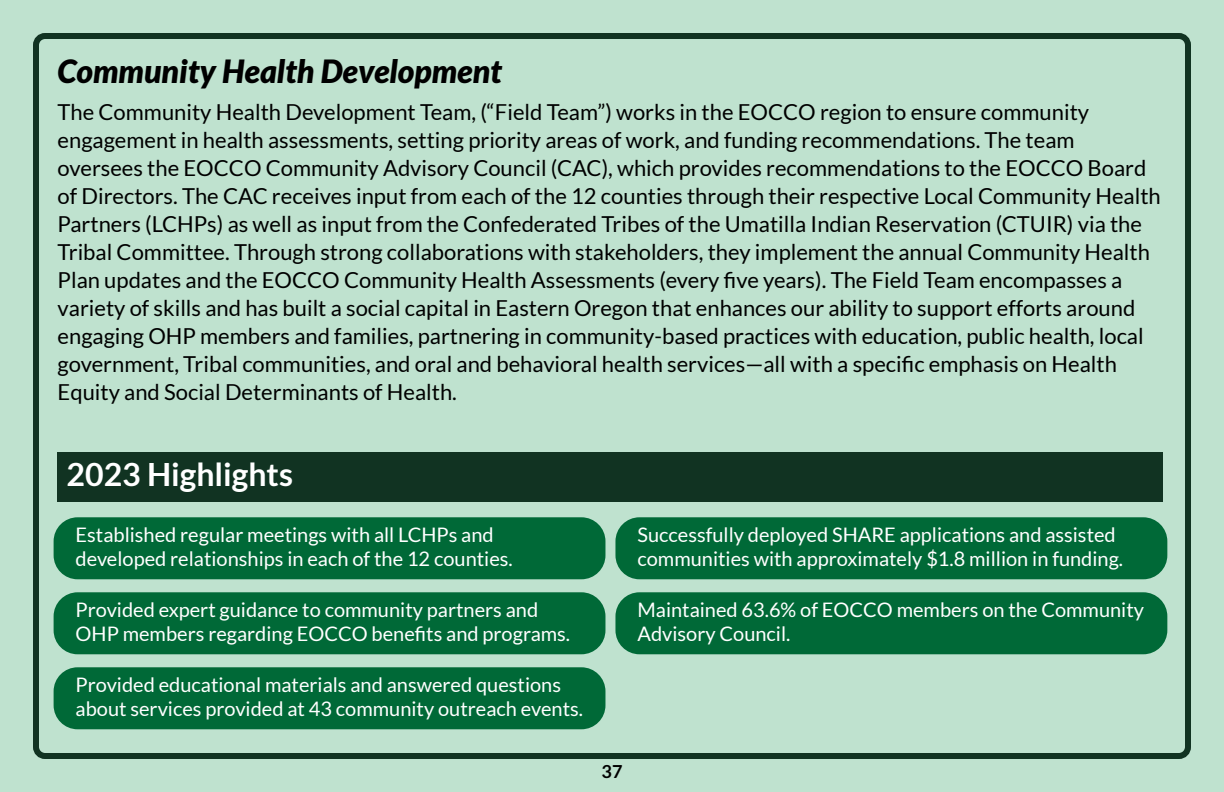
<style>
.page{position:relative;width:1224px;height:792px;background:#bfe2cf}
.page>*{position:absolute;margin:0;border:0;box-sizing:border-box;transform-origin:0 0}
.H2_black{font:italic 900 32px "Lato";color:#000}
.program_highlights_heading{font:700 32px "Lato";color:#fff}
.Main_text_1{font:22px/28px "Lato";color:#000}
.program_highlight_item{font:20px/24px "Lato";color:#fff}
.t1{font:700 18px "Lato";color:#000}
</style>
<div class="page">
<div style="left:33px;top:33px;width:1158px;height:726px;border:6px solid #132;border-radius:9px"></div>
<div style="left:58px;top:452px;width:1105px;height:50px;background:#132"></div>
<div style="left:54px;top:517px;width:551px;height:62px;background:#006937;border-radius:24px"></div>
<div style="left:54px;top:592px;width:551px;height:62px;background:#006937;border-radius:24px"></div>
<div style="left:54px;top:667px;width:551px;height:62px;background:#006937;border-radius:24px"></div>
<div style="left:615px;top:517px;width:552px;height:62px;background:#006937;border-radius:24px"></div>
<div style="left:615px;top:592px;width:552px;height:62px;background:#006937;border-radius:24px"></div>
<p class="H2_black" style="left:58px;top:53px;width:446px">Community Health Development</p>
<p class="Main_text_1" style="left:58px;top:98px;width:1105px">The Community Health Development Team, (“Field Team”) works in the EOCCO region to ensure community engagement in health assessments, setting priority areas of work, and funding recommendations. The team oversees the EOCCO Community Advisory Council (CAC), which provides recommendations to the EOCCO Board of Directors. The CAC receives input from each of the 12 counties through their respective Local Community Health Partners (LCHPs) as well as input from the Confederated Tribes of the Umatilla Indian Reservation (CTUIR) via the Tribal Committee. Through strong collaborations with stakeholders, they implement the annual Community Health Plan updates and the EOCCO Community Health Assessments (every five years). The Field Team encompasses a variety of skills and has built a social capital in Eastern Oregon that enhances our ability to support efforts around engaging OHP members and families, partnering in community-based practices with education, public health, local government, Tribal communities, and oral and behavioral health services—all with a specific emphasis on Health Equity and Social Determinants of Health.</p>
<p class="program_highlights_heading" style="left:67px;top:456px;width:228px">2023 Highlights</p>
<p class="program_highlight_item" style="left:76px;top:523px;width:439px">Established regular meetings with all LCHPs and developed relationships in each of the 12 counties.</p>
<p class="program_highlight_item" style="left:76px;top:598px;width:496px">Provided expert guidance to community partners and<br>OHP members regarding EOCCO benefits and programs.</p>
<p class="program_highlight_item" style="left:76px;top:673px;width:509px">Provided educational materials and answered questions about services provided at 43 community outreach events.</p>
<p class="program_highlight_item" style="left:637px;top:523px;width:487px">Successfully deployed SHARE applications and assisted communities with approximately $1.8 million in funding.</p>
<p class="program_highlight_item" style="left:637px;top:598px;width:508px">Maintained 63.6% of EOCCO members on the Community<br>Advisory Council.</p>
<p class="t1" style="left:602px;top:762px;width:22px">37</p>
</div>
